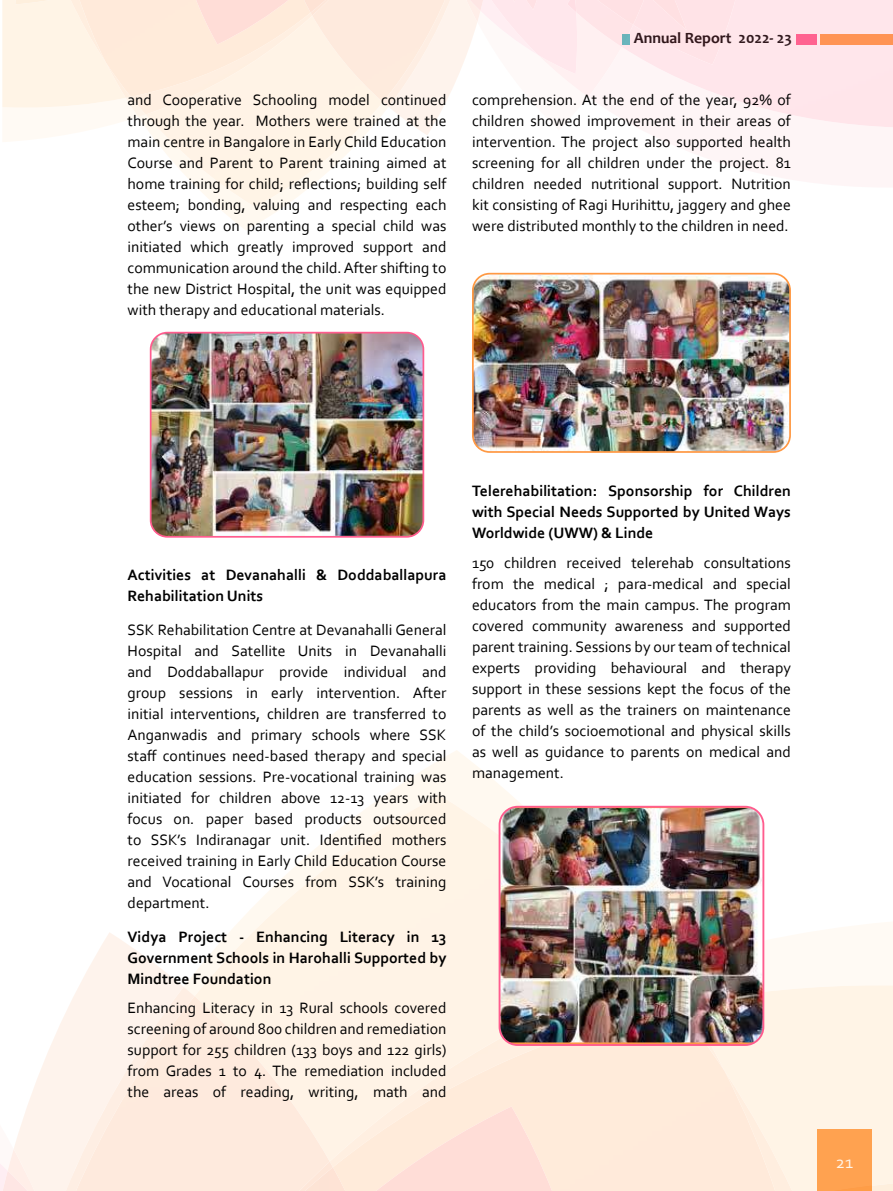
<style>
.page{position:relative;width:893px;height:1191px;background:#fff}
.page>*{position:absolute;margin:0;border:0;box-sizing:border-box;transform-origin:0 0}
.t1{font:18px "Corbel";color:#fff}
.t2{font:15.75px/21px "Corbel";color:#000;text-align:justify}
.t3{font:700 15.75px/21px "Corbel";color:#000;text-align:justify}
.t4{font:700 15.75px "Candara";color:#000}
</style>
<div class="page">
<img style="left:622px;top:0;width:271px;height:127px">
<div style="left:633px;top:0;width:103px;height:65px;background:#ffe3e7"></div>
<img style="left:588px;top:0;width:45px;height:47px">
<img style="left:593px;top:0;width:52px;height:25px">
<svg style="left:2px;top:0;width:586px;height:230px"></svg>
<img style="left:524px;top:0;width:14px;height:10px">
<img style="left:649px;top:0;width:37px;height:30px">
<svg style="left:764px;top:919px;width:129px;height:66px"></svg>
<img style="left:764px;top:985px;width:129px;height:206px">
<div style="left:776px;top:1071px;width:17px;height:120px;background:#fff4e6"></div>
<svg style="left:185px;top:750px;width:326px;height:236px"></svg>
<img style="left:195px;top:795px;width:327px;height:201px">
<div style="left:330px;top:972px;width:169px;height:189px;background:#fff3e6"></div>
<img style="left:333px;top:1006px;width:443px;height:185px">
<svg style="left:14px;top:933px;width:168px;height:258px"></svg>
<img style="left:8px;top:1149px;width:28px;height:42px">
<img style="left:2px;top:1170px;width:28px;height:21px">
<img style="left:65px;top:986px;width:130px;height:205px">
<img style="left:75px;top:996px;width:255px;height:195px">
<img style="left:297px;top:1161px;width:36px;height:30px">
<img style="left:302px;top:1167px;width:44px;height:24px">
<img style="left:821px;top:1183px;width:72px;height:8px">
<img style="left:373px;top:1106px;width:180px;height:85px">
<img style="left:151px;top:333px;width:272px;height:204px">
<div style="left:150px;top:332px;width:274px;height:205px;border:2px solid #ff5c8e;border-radius:17px"></div>
<img style="left:473px;top:274px;width:317px;height:176px">
<div style="left:472px;top:273px;width:319px;height:180px;border:2px solid #f94;border-radius:17px"></div>
<img style="left:500px;top:808px;width:263px;height:234px">
<div style="left:499px;top:805px;width:265px;height:241px;border:2px solid #ff5c8e;border-radius:18px"></div>
<p class="t2" style="left:128px;top:89px;width:320px">and Cooperative Schooling model continued through the year. Mothers were trained at the main centre in Bangalore in Early Child Education Course and Parent to Parent training aimed at home training for child; reflections; building self esteem; bonding, valuing and respecting each other’s views on parenting a special child was initiated which greatly improved support and communication around the child. After shifting to the new District Hospital, the unit was equipped with therapy and educational materials.</p>
<p class="t4" style="left:634px;top:28px;width:160px">Annual Report 2022- 23</p>
<p class="t2" style="left:472px;top:89px;width:320px">comprehension. At the end of the year, 92% of children showed improvement in their areas of intervention. The project also supported health screening for all children under the project. 81 children needed nutritional support. Nutrition kit consisting of Ragi Hurihittu, jaggery and ghee were distributed monthly to the children in need.</p>
<p class="t3" style="left:128px;top:564px;width:320px">Activities at Devanahalli &amp; Doddaballapura<br>Rehabilitation Units</p>
<p class="t2" style="left:128px;top:618px;width:320px">SSK Rehabilitation Centre at Devanahalli General Hospital and Satellite Units in Devanahalli and Doddaballapur provide individual and group sessions in early intervention. After initial interventions, children are transferred to Anganwadis and primary schools where SSK staff continues need-based therapy and special education sessions. Pre-vocational training was initiated for children above 12-13 years with focus on. paper based products outsourced to SSK’s Indiranagar unit. Identified mothers received training in Early Child Education Course and Vocational Courses from SSK’s training department.</p>
<p class="t3" style="left:128px;top:925px;width:320px">Vidya Project - Enhancing Literacy in 13<br>Government Schools in Harohalli Supported by Mindtree Foundation</p>
<p class="t2" style="left:128px;top:997px;width:320px">Enhancing Literacy in 13 Rural schools covered screening of around 800 children and remediation support for 255 children (133 boys and 122 girls) from Grades 1 to 4. The remediation included the areas of reading, writing, math and</p>
<p class="t3" style="left:472px;top:480px;width:320px">Telerehabilitation: Sponsorship for Children with Special Needs Supported by United Ways Worldwide (UWW) &amp; Linde</p>
<p class="t2" style="left:472px;top:551px;width:320px">150 children received telerehab consultations from the medical ; para-medical and special educators from the main campus. The program covered community awareness and supported parent training. Sessions by our team of technical experts providing behavioural and therapy support in these sessions kept the focus of the parents as well as the trainers on maintenance of the child’s socioemotional and physical skills as well as guidance to parents on medical and management.</p>
<p class="t1" style="left:836px;top:1151px;width:19px">21</p>
</div>
